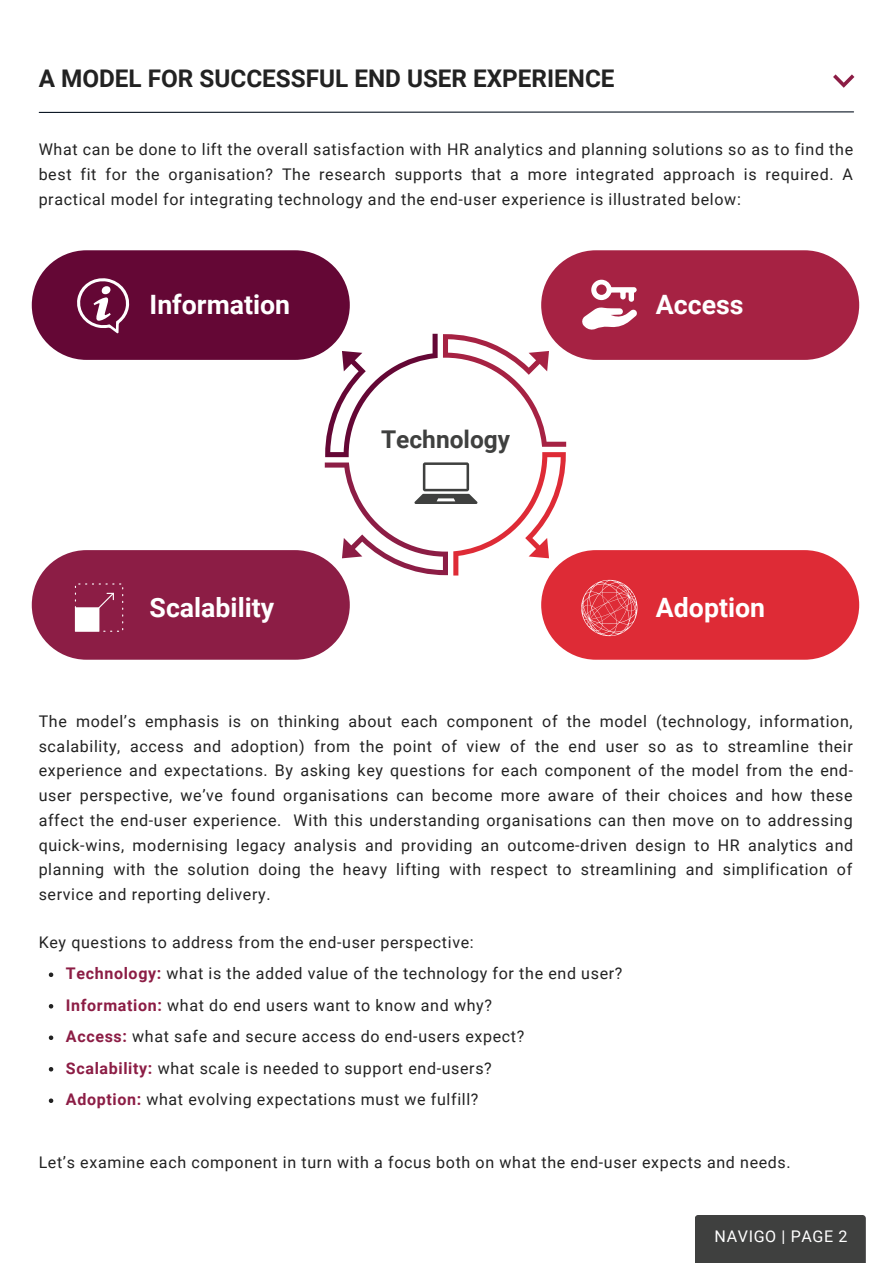
<style>
.page{position:relative;width:893px;height:1264px;background:#fff}
.page>*{position:absolute;margin:0;border:0;box-sizing:border-box;transform-origin:0 0}
.t1{font:700 26.7px "Roboto";color:#fff}
.t2{font:700 24.45px "Roboto";color:#3f403f}
.t3{font:700 24.3px "Roboto";color:#222}
.t4{font:16.05px/24.8px "Roboto";letter-spacing:.04em;color:#222;text-align:justify}
.t5{font:16.05px "Roboto";letter-spacing:.04em;color:#fff}
.s1{font-weight:700;color:#8c1d45}
</style>
<div class="page">
<svg style="left:49px;top:972px;width:4px;height:5px"></svg>
<svg style="left:49px;top:1004px;width:4px;height:4px"></svg>
<svg style="left:49px;top:1035px;width:4px;height:5px"></svg>
<svg style="left:49px;top:1067px;width:4px;height:4px"></svg>
<svg style="left:49px;top:1098px;width:4px;height:4px"></svg>
<div style="left:32px;top:250px;width:318px;height:110px;background:#640735;border-radius:55px"></div>
<div style="left:32px;top:550px;width:318px;height:109px;background:#8c1d45;border-radius:55px"></div>
<div style="left:541px;top:550px;width:318px;height:109px;background:#de2b36;border-radius:55px"></div>
<div style="left:541px;top:250px;width:318px;height:110px;background:#a62243;border-radius:55px"></div>
<svg style="left:325px;top:334px;width:241px;height:241px"></svg>
<svg style="left:77px;top:278px;width:53px;height:55px"></svg>
<svg style="left:75px;top:583px;width:48px;height:48px"></svg>
<svg style="left:582px;top:280px;width:55px;height:50px"></svg>
<svg style="left:581px;top:580px;width:56px;height:56px"></svg>
<div style="left:695px;top:1215px;width:170px;height:47px;background:#3f403f"></div>
<svg style="left:38px;top:111px;width:816px;height:2px;background:#747b82"></svg>
<svg style="left:833px;top:74px;width:21px;height:14px"></svg>
<p class="t3" style="left:39px;top:64px;width:577px">A MODEL FOR SUCCESSFUL END USER EXPERIENCE</p>
<p class="t4" style="left:39px;top:137px;width:815px">What can be done to lift the overall satisfaction with HR analytics and planning solutions so as to find the best fit for the organisation? The research supports that a more integrated approach is required. A practical model for integrating technology and the end-user experience is illustrated below:</p>
<p class="t1" style="left:150px;top:289px;width:142px">Information</p>
<p class="t1" style="left:150px;top:591px;width:126px">Scalability</p>
<p class="t2" style="left:381px;top:425px;width:131px">Technology</p>
<p class="t1" style="left:656px;top:289px;width:89px">Access</p>
<p class="t1" style="left:656px;top:591px;width:111px">Adoption</p>
<p class="t4" style="left:39px;top:709px;width:816px">The model’s emphasis is on thinking about each component of the model (technology, information, scalability, access and adoption) from the point of view of the end user so as to streamline their experience and expectations. By asking key questions for each component of the model from the end&shy;user perspective, we’ve found organisations can become more aware of their choices and how these affect the end-user experience. With this understanding organisations can then move on to addressing quick-wins, modernising legacy analysis and providing an outcome-driven design to HR analytics and planning with the solution doing the heavy lifting with respect to streamlining and simplification of service and reporting delivery.</p>
<p class="t4" style="left:39px;top:929px;width:436px">Key questions to address from the end-user perspective:</p>
<p class="t4" style="left:66px;top:961px;width:558px"><span class="s1">Technology:</span> what is the added value of the technology for the end user?</p>
<p class="t4" style="left:66px;top:992px;width:427px"><span class="s1">Information:</span> what do end users want to know and why?</p>
<p class="t4" style="left:66px;top:1024px;width:460px"><span class="s1">Access:</span> what safe and secure access do end-users expect?</p>
<p class="t4" style="left:66px;top:1055px;width:427px"><span class="s1">Scalability:</span> what scale is needed to support end-users?</p>
<p class="t4" style="left:66px;top:1087px;width:414px"><span class="s1">Adoption:</span> what evolving expectations must we fulfill?</p>
<p class="t4" style="left:39px;top:1150px;width:753px">Let’s examine each component in turn with a focus both on what the end-user expects and needs.</p>
<p class="t5" style="left:714px;top:1226px;width:134px">NAVIGO | PAGE 2</p>
</div>
